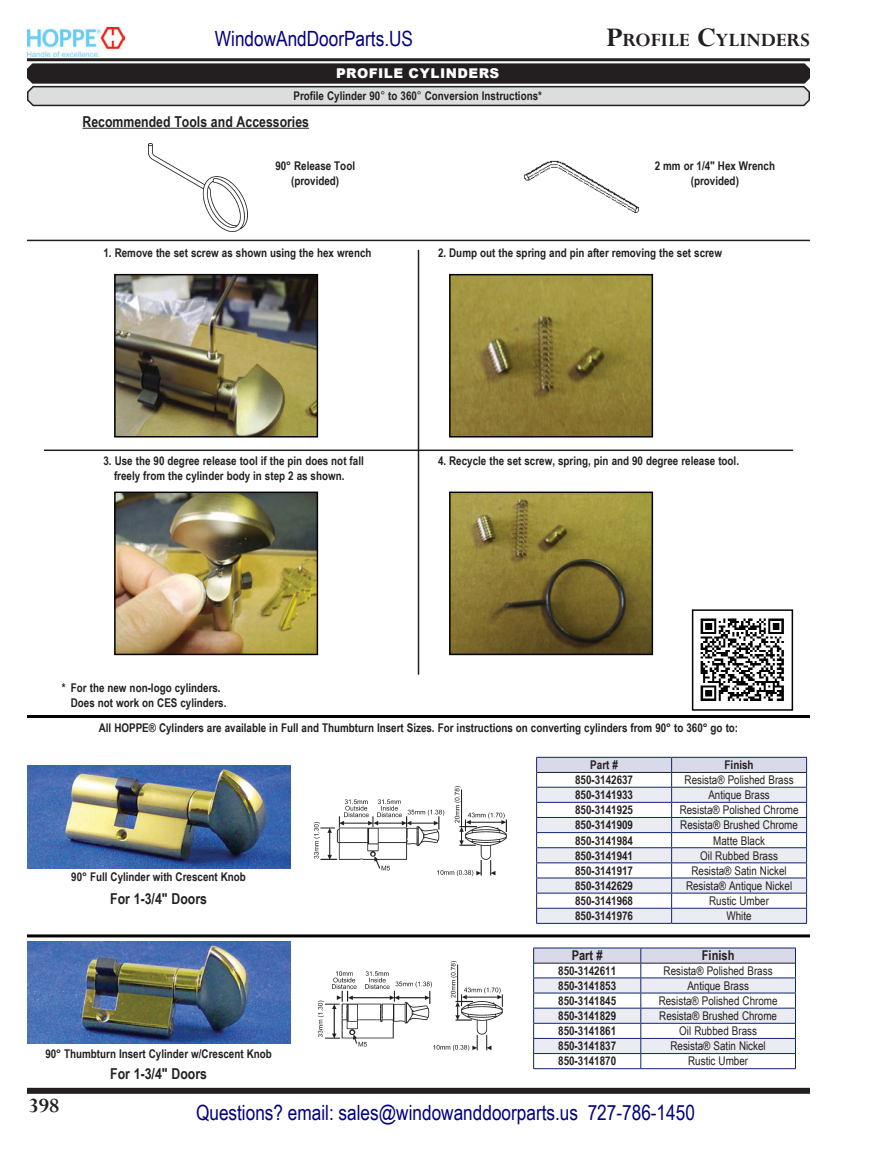
<style>
.page{position:relative;width:891px;height:1155px;background:#fff}
.page>*{position:absolute;margin:0;border:0;box-sizing:border-box;transform-origin:0 0}
.t1{font:700 22.5px "Perpetua";color:#231f20}
.t2{font:21px "Arial Narrow";color:#000080}
.Header_right{font:700 21px "Perpetua";color:#231f20}
.Description_large-bo{font:700 15px "Arial Narrow Special G1";color:#231f20}
.Sub_Category{font:900 13.5px "Arial";letter-spacing:.035em;color:#fff}
.Description_9pt_bold{font:700 13.5px "Arial Narrow Special G1";color:#231f20}
.Description_Bold_L_A{font:700 12px/15px "Arial Narrow Special G1";color:#231f20}
.Description{font:12px "Arial Narrow Special G1";color:#231f20}
.Part_number_tables{font:700 12px "Arial Narrow Special G1";color:#231f20}
.Description_Bold{font:700 12px "Arial Narrow Special G1";color:#231f20}
.Description_Bold_Cen{font:700 12px "Arial Narrow Special G1";color:#231f20}
.s1{font-family:"Arial";font-weight:400}
.s2{font-size:30px}
</style>
<div class="page">
<div style="left:27px;top:1087px;width:783px;height:6px;background:#231f20"></div>
<hr style="left:27px;top:58px;width:783px;height:3px;background:#231f20">
<img style="left:27px;top:27px;width:98px;height:29px">
<img style="left:27px;top:765px;width:263px;height:103px">
<img style="left:314px;top:786px;width:192px;height:90px">
<hr style="left:536px;top:756px;width:136px;height:1px;background:#0e256d">
<hr style="left:672px;top:756px;width:135px;height:1px;background:#0e256d">
<svg style="left:536px;top:757px;width:271px;height:166px"></svg>
<hr style="left:672px;top:772px;width:134px;height:1px;background:#231f20">
<img style="left:317px;top:961px;width:185px;height:90px">
<hr style="left:533px;top:1068px;width:108px;height:1px;background:#0e256d">
<hr style="left:641px;top:1068px;width:155px;height:1px;background:#0e256d">
<svg style="left:533px;top:947px;width:263px;height:121px"></svg>
<hr style="left:641px;top:962px;width:154px;height:1px;background:#231f20">
<img style="left:27px;top:941px;width:263px;height:102px">
<hr style="left:27px;top:715px;width:783px;height:3px;background:#040503">
<hr style="left:27px;top:934px;width:783px;height:3px;background:#040503">
<img style="left:700px;top:618px;width:84px;height:83px">
<div style="left:692px;top:609px;width:101px;height:101px;border:2px solid #040503"></div>
<svg style="left:27px;top:63px;width:783px;height:44px;background:#7d7b7c"></svg>
<img style="left:117px;top:277px;width:198px;height:157px">
<div style="left:114px;top:274px;width:204px;height:163px;border:2px solid #040503"></div>
<img style="left:452px;top:277px;width:198px;height:157px">
<div style="left:449px;top:274px;width:204px;height:163px;border:2px solid #040503"></div>
<img style="left:117px;top:494px;width:198px;height:158px">
<div style="left:114px;top:491px;width:204px;height:164px;border:2px solid #040503"></div>
<img style="left:452px;top:494px;width:198px;height:158px">
<div style="left:449px;top:491px;width:204px;height:164px;border:2px solid #040503"></div>
<img style="left:148px;top:143px;width:100px;height:88px">
<img style="left:524px;top:160px;width:115px;height:53px">
<hr style="left:82px;top:128px;width:227px;height:1px;background:#231f20">
<hr style="left:27px;top:240px;width:783px;height:1px;background:#231f20">
<hr style="left:418px;top:250px;width:1px;height:424px;background:#231f20">
<hr style="left:44px;top:449px;width:749px;height:2px;background:#231f20">
<h2 class="t2" style="left:215px;top:23px;width:200px">WindowAndDoorParts.US</h2>
<p class="Sub_Category" style="left:336px;top:64px;width:165px">PROFILE CYLINDERS</p>
<p class="Description_Bold" style="left:293px;top:88px;width:250px">Profile Cylinder 90<span class="s1">°</span> to 360<span class="s1">°</span> Conversion Instructions*</p>
<p class="Description_large-bo" style="left:82px;top:112px;width:228px">Recommended Tools and Accessories</p>
<p class="Description_Bold" style="left:275px;top:157px;width:81px">90° Release Tool</p>
<p class="Description_Bold" style="left:291px;top:172px;width:50px">(provided)</p>
<p class="Header_right" style="left:606px;top:27px;width:205px"><span class="s2">P</span>ROFILE <span class="s2">C</span>YLINDERS</p>
<p class="Description_Bold" style="left:655px;top:157px;width:122px">2 mm or 1/4" Hex Wrench</p>
<p class="Description_Bold" style="left:691px;top:172px;width:50px">(provided)</p>
<p class="Description_Bold_L_A" style="left:104px;top:245px;width:270px">1. Remove the set screw as shown using the hex wrench</p>
<p class="Description_Bold_L_A" style="left:438px;top:245px;width:286px">2. Dump out the spring and pin after removing the set screw</p>
<p class="Description_Bold_L_A" style="left:114px;top:453px;width:251px;text-indent:-10px">3. Use the 90 degree release tool if the pin does not fall freely from the cylinder body in step 2 as shown.</p>
<p class="Description_Bold_L_A" style="left:438px;top:453px;width:303px">4. Recycle the set screw, spring, pin and 90 degree release tool.</p>
<p class="Description_Bold_L_A" style="left:62px;top:679px;width:160px">* For the new non-logo cylinders.</p>
<p class="Description_Bold_L_A" style="left:71px;top:694px;width:157px">Does not work on CES cylinders.</p>
<p class="Description_Bold_Cen" style="left:99px;top:719px;width:641px">All HOPPE® Cylinders are available in Full and Thumbturn Insert Sizes. For instructions on converting cylinders from 90° to 360° go to:</p>
<p class="Description_Bold" style="left:71px;top:868px;width:176px">90° Full Cylinder with Crescent Knob</p>
<p class="Description_large-bo" style="left:110px;top:889px;width:98px">For 1-3/4" Doors</p>
<p class="Description_Bold" style="left:45px;top:1045px;width:228px">90° Thumbturn Insert Cylinder w/Crescent Knob</p>
<p class="Description_large-bo" style="left:110px;top:1063px;width:98px">For 1-3/4" Doors</p>
<p class="Description_Bold" style="left:590px;top:757px;width:29px">Part #</p>
<p class="Description_Bold" style="left:725px;top:757px;width:30px">Finish</p>
<p class="Part_number_tables" style="left:575px;top:772px;width:59px">850-3142637</p>
<p class="Description" style="left:685px;top:772px;width:110px">Resista® Polished Brass</p>
<p class="Part_number_tables" style="left:575px;top:787px;width:59px">850-3141933</p>
<p class="Description" style="left:708px;top:787px;width:63px">Antique Brass</p>
<p class="Part_number_tables" style="left:575px;top:802px;width:59px">850-3141925</p>
<p class="Description" style="left:680px;top:802px;width:120px">Resista® Polished Chrome</p>
<p class="Part_number_tables" style="left:575px;top:817px;width:59px">850-3141909</p>
<p class="Description" style="left:680px;top:817px;width:119px">Resista® Brushed Chrome</p>
<p class="Part_number_tables" style="left:575px;top:832px;width:59px">850-3141984</p>
<p class="Description" style="left:713px;top:832px;width:53px">Matte Black</p>
<p class="Part_number_tables" style="left:575px;top:847px;width:59px">850-3141941</p>
<p class="Description" style="left:700px;top:847px;width:79px">Oil Rubbed Brass</p>
<p class="Part_number_tables" style="left:575px;top:862px;width:59px">850-3141917</p>
<p class="Description" style="left:691px;top:862px;width:97px">Resista® Satin Nickel</p>
<p class="Part_number_tables" style="left:575px;top:877px;width:59px">850-3142629</p>
<p class="Description" style="left:686px;top:877px;width:108px">Resista® Antique Nickel</p>
<p class="Part_number_tables" style="left:575px;top:892px;width:59px">850-3141968</p>
<p class="Description" style="left:709px;top:892px;width:61px">Rustic Umber</p>
<p class="Part_number_tables" style="left:575px;top:908px;width:59px">850-3141976</p>
<p class="Description" style="left:727px;top:907px;width:27px">White</p>
<p class="Description_9pt_bold" style="left:572px;top:946px;width:33px">Part #</p>
<p class="Description_9pt_bold" style="left:702px;top:946px;width:34px">Finish</p>
<p class="Part_number_tables" style="left:558px;top:962px;width:59px">850-3142611</p>
<p class="Description" style="left:664px;top:962px;width:110px">Resista® Polished Brass</p>
<p class="Part_number_tables" style="left:558px;top:977px;width:59px">850-3141853</p>
<p class="Description" style="left:687px;top:977px;width:63px">Antique Brass</p>
<p class="Part_number_tables" style="left:558px;top:992px;width:59px">850-3141845</p>
<p class="Description" style="left:659px;top:992px;width:120px">Resista® Polished Chrome</p>
<p class="Part_number_tables" style="left:558px;top:1007px;width:59px">850-3141829</p>
<p class="Description" style="left:659px;top:1007px;width:119px">Resista® Brushed Chrome</p>
<p class="Part_number_tables" style="left:558px;top:1022px;width:59px">850-3141861</p>
<p class="Description" style="left:679px;top:1022px;width:79px">Oil Rubbed Brass</p>
<p class="Part_number_tables" style="left:558px;top:1038px;width:59px">850-3141837</p>
<p class="Description" style="left:671px;top:1038px;width:97px">Resista® Satin Nickel</p>
<p class="Part_number_tables" style="left:558px;top:1053px;width:59px">850-3141870</p>
<p class="Description" style="left:688px;top:1053px;width:61px">Rustic Umber</p>
<h1 class="t1" style="left:28px;top:1091px;width:32px">398</h1>
<h2 class="t2" style="left:196px;top:1096px;width:500px">Questions? email: sales@windowanddoorparts.us 727-786-1450</h2>
</div>
